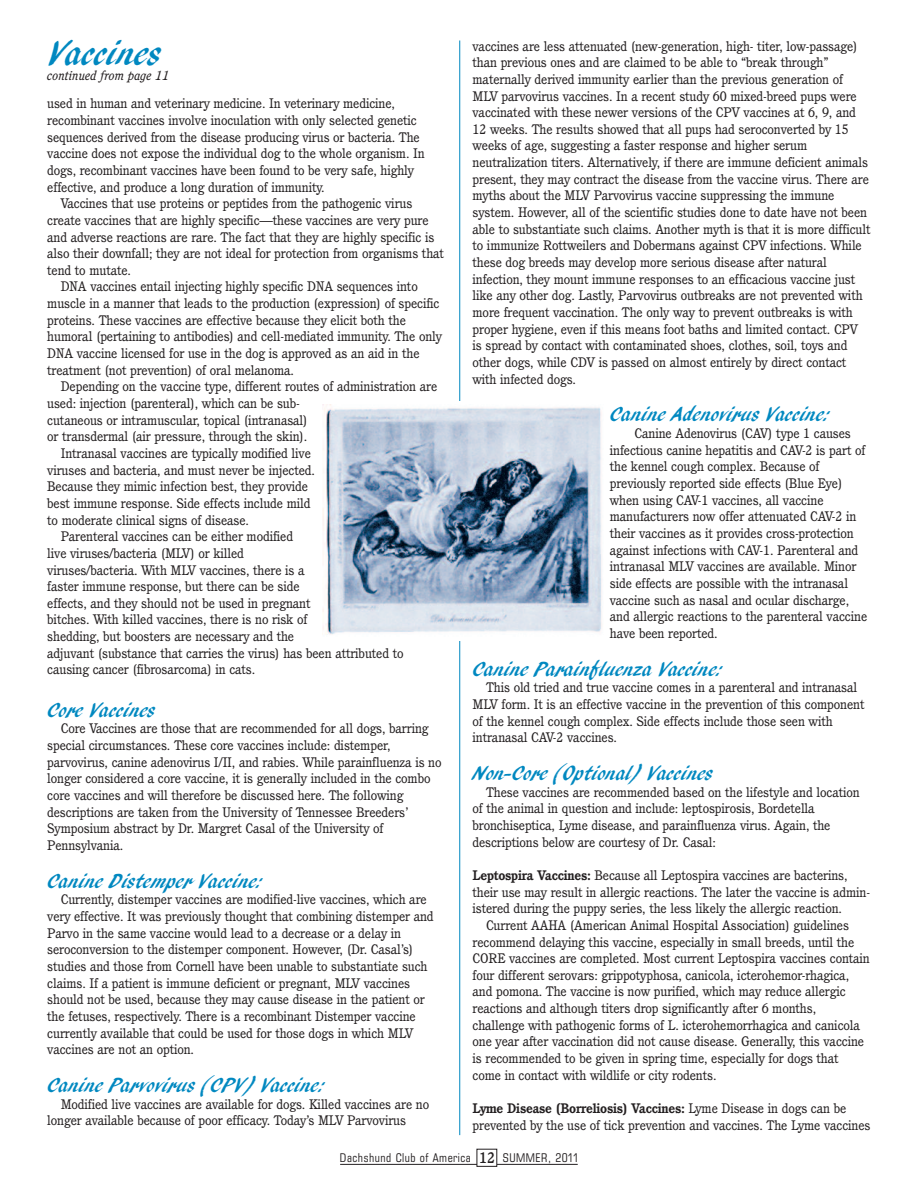
<style>
.page{position:relative;width:918px;height:1188px;background:#fff}
.page>*{position:absolute;margin:0;border:0;box-sizing:border-box;transform-origin:0 0}
.t1{font:36px "Pendry Scr D";color:#0088c0}
.t2{font:21px "Pendry Scr D";color:#0088c0}
.t3{font:13.5px/16.6px "Cushing";letter-spacing:-.01em;color:#231f20}
.t4{font:italic 13.5px "Cushing IT Cby BT";letter-spacing:-.01em;color:#231f20}
.t5{font:condensed 12px "Square 721 BT";letter-spacing:.045em;color:#231f20}
.s1{font-weight:700}
.s2{font-family:"Cushing";font-weight:500;font-stretch:normal;font-size:15px}
</style>
<div class="page">
<hr style="left:459px;top:40px;width:1px;height:1095px;background:#0088c0">
<hr style="left:340px;top:1164px;width:238px;height:1px;background:#231f20">
<div style="left:477px;top:1149px;width:20px;height:17px;background:#fff"></div>
<div style="left:477px;top:1149px;width:20px;height:18px;border:1px solid #231f20"></div>
<div style="left:322px;top:401px;width:282px;height:239px;background:#fff"></div>
<img style="left:322px;top:404px;width:280px;height:231px">
<h1 class="t1" style="left:47px;top:31px;width:115px">Vaccines</h1>
<p class="t4" style="left:47px;top:71px;width:124px">continued from page 11</p>
<p class="t3" style="left:47px;top:97px;width:379px">used in human and veterinary medicine. In veterinary medicine, recombinant vaccines involve inoculation with only selected genetic sequences derived from the disease producing virus or bacteria. The vaccine does not expose the individual dog to the whole organism. In dogs, recombinant vaccines have been found to be very safe, highly effective, and produce a long duration of immunity.</p>
<p class="t3" style="left:61px;top:196px;width:353px">Vaccines that use proteins or peptides from the pathogenic virus</p>
<p class="t3" style="left:47px;top:213px;width:383px">create vaccines that are highly specific—these vaccines are very pure</p>
<p class="t3" style="left:47px;top:230px;width:389px">and adverse reactions are rare. The fact that they are highly specific is</p>
<p class="t3" style="left:47px;top:246px;width:398px">also their downfall; they are not ideal for protection from organisms that</p>
<p class="t3" style="left:47px;top:263px;width:85px">tend to mutate.</p>
<p class="t3" style="left:61px;top:280px;width:359px">DNA vaccines entail injecting highly specific DNA sequences into</p>
<p class="t3" style="left:47px;top:296px;width:394px">muscle in a manner that leads to the production (expression) of specific</p>
<p class="t3" style="left:47px;top:313px;width:360px">proteins. These vaccines are effective because they elicit both the</p>
<p class="t3" style="left:47px;top:330px;width:396px">humoral (pertaining to antibodies) and cell-mediated immunity. The only</p>
<p class="t3" style="left:47px;top:346px;width:374px">DNA vaccine licensed for use in the dog is approved as an aid in the</p>
<p class="t3" style="left:47px;top:363px;width:248px">treatment (not prevention) of oral melanoma.</p>
<p class="t3" style="left:61px;top:380px;width:378px">Depending on the vaccine type, different routes of administration are</p>
<p class="t3" style="left:47px;top:396px;width:254px">used: injection (parenteral), which can be sub-</p>
<p class="t3" style="left:47px;top:413px;width:262px">cutaneous or intramuscular, topical (intranasal)</p>
<p class="t3" style="left:47px;top:430px;width:262px">or transdermal (air pressure, through the skin).</p>
<p class="t3" style="left:61px;top:446px;width:252px">Intranasal vaccines are typically modified live</p>
<p class="t3" style="left:47px;top:463px;width:269px">viruses and bacteria, and must never be injected.</p>
<p class="t3" style="left:47px;top:479px;width:262px">Because they mimic infection best, they provide</p>
<p class="t3" style="left:47px;top:496px;width:265px">best immune response. Side effects include mild</p>
<p class="t3" style="left:47px;top:513px;width:203px">to moderate clinical signs of disease.</p>
<p class="t3" style="left:61px;top:529px;width:234px">Parenteral vaccines can be either modified</p>
<p class="t3" style="left:47px;top:546px;width:198px">live viruses/bacteria (MLV) or killed</p>
<p class="t3" style="left:47px;top:563px;width:259px">viruses/bacteria. With MLV vaccines, there is a</p>
<p class="t3" style="left:47px;top:579px;width:254px">faster immune response, but there can be side</p>
<p class="t3" style="left:47px;top:596px;width:265px">effects, and they should not be used in pregnant</p>
<p class="t3" style="left:47px;top:613px;width:262px">bitches. With killed vaccines, there is no risk of</p>
<p class="t3" style="left:47px;top:629px;width:248px">shedding, but boosters are necessary and the</p>
<p class="t3" style="left:47px;top:646px;width:358px">adjuvant (substance that carries the virus) has been attributed to</p>
<p class="t3" style="left:47px;top:663px;width:210px">causing cancer (fibrosarcoma) in cats.</p>
<h2 class="t2" style="left:47px;top:697px;width:109px">Core Vaccines</h2>
<p class="t3" style="left:47px;top:722px;width:396px;text-indent:13px">Core Vaccines are those that are recommended for all dogs, barring special circumstances. These core vaccines include: distemper, parvovirus, canine adenovirus I/II, and rabies. While parainfluenza is no longer considered a core vaccine, it is generally included in the combo core vaccines and will therefore be discussed here. The following descriptions are taken from the University of Tennessee Breeders’ Symposium abstract by Dr. Margret Casal of the University of Pennsylvania.</p>
<h2 class="t2" style="left:47px;top:868px;width:216px">Canine Distemper Vaccine:</h2>
<p class="t3" style="left:47px;top:893px;width:388px;text-indent:13px">Currently, distemper vaccines are modified-live vaccines, which are very effective. It was previously thought that combining distemper and Parvo in the same vaccine would lead to a decrease or a delay in seroconversion to the distemper component. However, (Dr. Casal’s) studies and those from Cornell have been unable to substantiate such claims. If a patient is immune deficient or pregnant, MLV vaccines should not be used, because they may cause disease in the patient or the fetuses, respectively. There is a recombinant Distemper vaccine currently available that could be used for those dogs in which MLV vaccines are not an option.</p>
<h2 class="t2" style="left:47px;top:1073px;width:278px">Canine Parvovirus (CPV) Vaccine:</h2>
<p class="t3" style="left:47px;top:1097px;width:383px;text-indent:13px">Modified live vaccines are available for dogs. Killed vaccines are no longer available because of poor efficacy. Today’s MLV Parvovirus</p>
<p class="t3" style="left:473px;top:39px;width:400px">vaccines are less attenuated (new-generation, high- titer, low-passage) than previous ones and are claimed to be able to “break through” maternally derived immunity earlier than the previous generation of MLV parvovirus vaccines. In a recent study 60 mixed-breed pups were vaccinated with these newer versions of the CPV vaccines at 6, 9, and 12 weeks. The results showed that all pups had seroconverted by 15 weeks of age, suggesting a faster response and higher serum neutralization titers. Alternatively, if there are immune deficient animals present, they may contract the disease from the vaccine virus. There are myths about the MLV Parvovirus vaccine suppressing the immune system. However, all of the scientific studies done to date have not been able to substantiate such claims. Another myth is that it is more difficult to immunize Rottweilers and Dobermans against CPV infections. While these dog breeds may develop more serious disease after natural infection, they mount immune responses to an efficacious vaccine just like any other dog. Lastly, Parvovirus outbreaks are not prevented with more frequent vaccination. The only way to prevent outbreaks is with proper hygiene, even if this means foot baths and limited contact. CPV is spread by contact with contaminated shoes, clothes, soil, toys and other dogs, while CDV is passed on almost entirely by direct contact with infected dogs.</p>
<h2 class="t2" style="left:610px;top:402px;width:221px">Canine Adenovirus Vaccine:</h2>
<p class="t3" style="left:610px;top:426px;width:259px;text-indent:25px">Canine Adenovirus (CAV) type 1 causes infectious canine hepatitis and CAV-2 is part of the kennel cough complex. Because of previously reported side effects (Blue Eye) when using CAV-1 vaccines, all vaccine manufacturers now offer attenuated CAV-2 in their vaccines as it provides cross-protection against infections with CAV-1. Parenteral and intranasal MLV vaccines are available. Minor side effects are possible with the intranasal vaccine such as nasal and ocular discharge, and allergic reactions to the parenteral vaccine have been reported.</p>
<h2 class="t2" style="left:473px;top:656px;width:251px">Canine Parainfluenza Vaccine:</h2>
<p class="t3" style="left:473px;top:680px;width:393px;text-indent:13px">This old tried and true vaccine comes in a parenteral and intranasal MLV form. It is an effective vaccine in the prevention of this component of the kennel cough complex. Side effects include those seen with intranasal CAV-2 vaccines.</p>
<h2 class="t2" style="left:473px;top:760px;width:242px">Non-Core (Optional) Vaccines</h2>
<p class="t3" style="left:473px;top:785px;width:389px;text-indent:13px">These vaccines are recommended based on the lifestyle and location of the animal in question and include: leptospirosis, Bordetella bronchiseptica, Lyme disease, and parainfluenza virus. Again, the descriptions below are courtesy of Dr. Casal:</p>
<p class="t3" style="left:473px;top:868px;width:377px"><span class="s1">Leptospira Vaccines:</span> Because all Leptospira vaccines are bacterins,</p>
<p class="t3" style="left:473px;top:885px;width:399px">their use may result in allergic reactions. The later the vaccine is admin-</p>
<p class="t3" style="left:473px;top:901px;width:371px">istered during the puppy series, the less likely the allergic reaction.</p>
<p class="t3" style="left:486px;top:918px;width:365px">Current AAHA (American Animal Hospital Association) guidelines</p>
<p class="t3" style="left:473px;top:935px;width:383px">recommend delaying this vaccine, especially in small breeds, until the</p>
<p class="t3" style="left:473px;top:951px;width:399px">CORE vaccines are completed. Most current Leptospira vaccines contain</p>
<p class="t3" style="left:473px;top:968px;width:378px">four different serovars: grippotyphosa, canicola, icterohemor-rhagica,</p>
<p class="t3" style="left:473px;top:985px;width:375px">and pomona. The vaccine is now purified, which may reduce allergic</p>
<p class="t3" style="left:473px;top:1001px;width:345px">reactions and although titers drop significantly after 6 months,</p>
<p class="t3" style="left:473px;top:1018px;width:389px">challenge with pathogenic forms of L. icterohemorrhagica and canicola</p>
<p class="t3" style="left:473px;top:1035px;width:393px">one year after vaccination did not cause disease. Generally, this vaccine</p>
<p class="t3" style="left:473px;top:1051px;width:368px">is recommended to be given in spring time, especially for dogs that</p>
<p class="t3" style="left:473px;top:1068px;width:246px">come in contact with wildlife or city rodents.</p>
<p class="t3" style="left:473px;top:1101px;width:400px"><span class="s1">Lyme Disease (Borreliosis) Vaccines:</span> Lyme Disease in dogs can be prevented by the use of tick prevention and vaccines. The Lyme vaccines</p>
<p class="t5" style="left:340px;top:1153px;width:240px">Dachshund Club of America <span class="s2">12</span> SUMMER, 2011</p>
</div>
